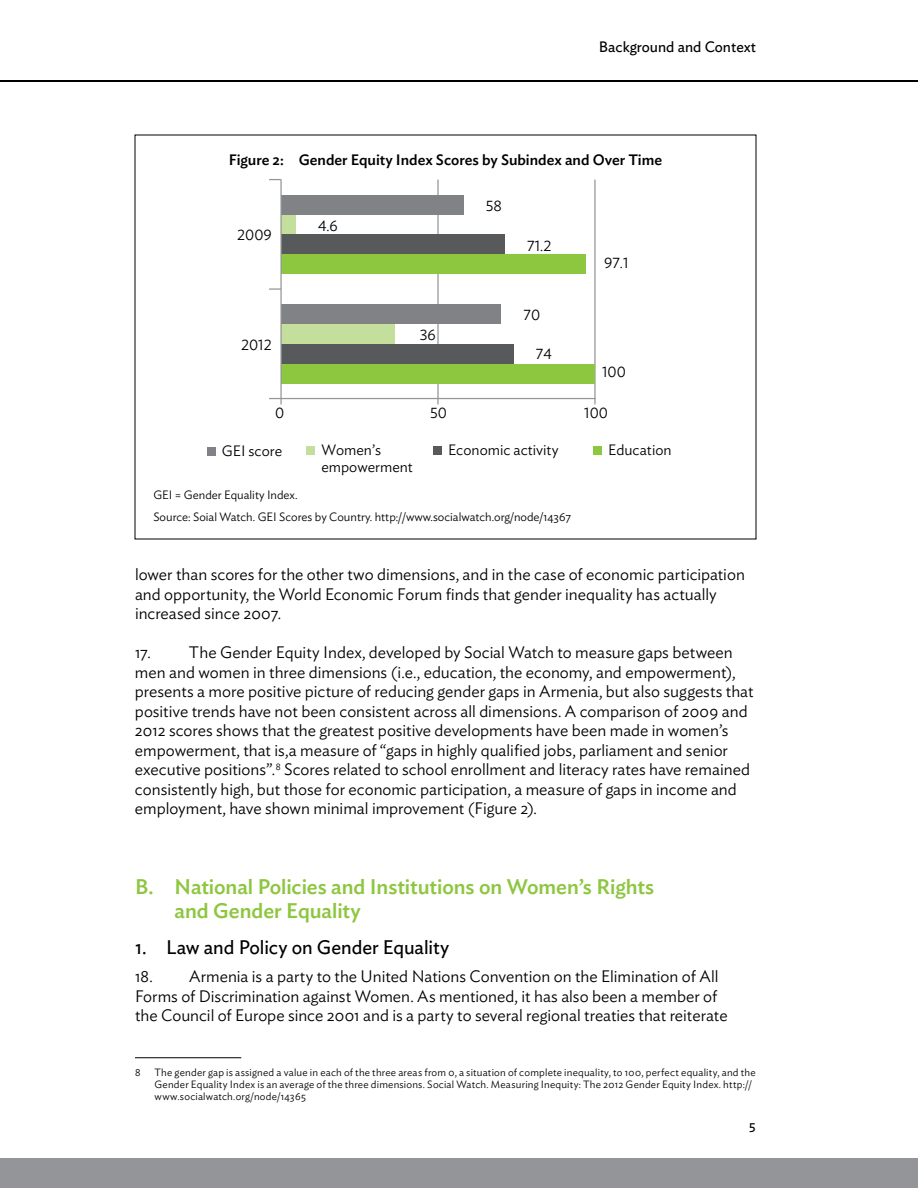
<style>
.page{position:relative;width:918px;height:1188px;background:#fff}
.page>*{position:absolute;margin:0;border:0;box-sizing:border-box;transform-origin:0 0}
.t1{font:500 21px/24px "Ideal Sans";letter-spacing:-.005em;color:#8dc63f}
.t2{font:19.5px "Ideal Sans";letter-spacing:-.005em;color:#000}
.t3{font:300 16.5px/19.5px "Ideal Sans";color:#000}
.t4{font:500 15px "Ideal Sans";color:#000}
.t5{font:15px "Ideal Sans";color:#000}
.t6{font:300 14.85px/17.4px "Ideal Sans";color:#000}
.t7{font:13.5px "Ideal Sans";color:#000}
.t8{font:300 12px/21.8px "Ideal Sans";color:#000}
.t9{font:300 10.5px/12px "Ideal Sans";letter-spacing:.02em;color:#000}
</style>
<div class="page">
<div style="left:0;top:1159px;width:918px;height:29px;background:#939598"></div>
<hr style="left:0;top:80px;width:918px;height:2px;background:#000">
<hr style="left:135px;top:1057px;width:106px;height:1px;background:#000">
<hr style="left:437px;top:180px;width:2px;height:219px;background:#939598">
<hr style="left:594px;top:180px;width:2px;height:219px;background:#939598">
<hr style="left:281px;top:398px;width:315px;height:1px;background:#939598">
<svg style="left:269px;top:398px;width:13px;height:6px"></svg>
<svg style="left:269px;top:288px;width:11px;height:2px"></svg>
<svg style="left:269px;top:179px;width:12px;height:1px"></svg>
<div style="left:281px;top:344px;width:232px;height:20px;background:#58595b"></div>
<div style="left:281px;top:364px;width:314px;height:20px;background:#8dc63f"></div>
<div style="left:281px;top:254px;width:305px;height:20px;background:#8dc63f"></div>
<div style="left:281px;top:234px;width:224px;height:20px;background:#58595b"></div>
<div style="left:281px;top:214px;width:15px;height:20px;background:#c4df9b"></div>
<div style="left:281px;top:195px;width:182px;height:19px;background:#808285"></div>
<div style="left:281px;top:304px;width:220px;height:20px;background:#808285"></div>
<div style="left:281px;top:324px;width:113px;height:20px;background:#c4df9b"></div>
<div style="left:207px;top:447px;width:9px;height:8px;background:#808285"></div>
<div style="left:306px;top:446px;width:9px;height:8px;background:#c4df9b"></div>
<div style="left:433px;top:447px;width:9px;height:8px;background:#58595b"></div>
<div style="left:593px;top:446px;width:9px;height:9px;background:#8dc63f"></div>
<hr style="left:280px;top:180px;width:2px;height:219px;background:#939598">
<p class="t5" style="left:599px;top:36px;width:159px">Background and Context</p>
<p class="t4" style="left:229px;top:149px;width:435px">Figure 2: Gender Equity Index Scores by Subindex and Over Time</p>
<p class="t6" style="left:237px;top:225px;width:36px">2009</p>
<p class="t6" style="left:241px;top:335px;width:32px">2012</p>
<p class="t6" style="left:318px;top:216px;width:21px">4.6</p>
<p class="t6" style="left:420px;top:325px;width:17px">36</p>
<p class="t6" style="left:486px;top:196px;width:18px">58</p>
<p class="t6" style="left:527px;top:235px;width:26px">71.2</p>
<p class="t6" style="left:523px;top:305px;width:18px">70</p>
<p class="t6" style="left:536px;top:344px;width:17px">74</p>
<p class="t6" style="left:604px;top:253px;width:26px">97.1</p>
<p class="t6" style="left:602px;top:361px;width:25px">100</p>
<p class="t6" style="left:275px;top:403px;width:11px">0</p>
<p class="t6" style="left:430px;top:403px;width:18px">50</p>
<p class="t6" style="left:584px;top:403px;width:25px">100</p>
<p class="t6" style="left:222px;top:440px;width:62px">GEI score</p>
<p class="t6" style="left:321px;top:440px;width:93px">Women’s empowerment</p>
<p class="t6" style="left:448px;top:440px;width:112px">Economic activity</p>
<p class="t6" style="left:608px;top:440px;width:65px">Education</p>
<p class="t8" style="left:153px;top:483px;width:419px">GEI = Gender Equality Index.<br>Source: Soial Watch. GEI Scores by Country. http://www.socialwatch.org/node/14367</p>
<p class="t3" style="left:135px;top:563px;width:611px">lower than scores for the other two dimensions, and in the case of economic participation and opportunity, the World Economic Forum finds that gender inequality has actually increased since 2007.</p>
<p class="t3" style="left:135px;top:641px;width:620px">17. The Gender Equity Index, developed by Social Watch to measure gaps between men and women in three dimensions (i.e., education, the economy, and empowerment), presents a more positive picture of reducing gender gaps in Armenia, but also suggests that positive trends have not been consistent across all dimensions. A comparison of 2009 and 2012 scores shows that the greatest positive developments have been made in women’s empowerment, that is,a measure of “gaps in highly qualified jobs, parliament and senior executive positions”.<sup>8</sup> Scores related to school enrollment and literacy rates have remained consistently high, but those for economic participation, a measure of gaps in income and employment, have shown minimal improvement (Figure 2).</p>
<p class="t1" style="left:175px;top:873px;width:481px;text-indent:-40px">B. National Policies and Institutions on Women’s Rights and Gender Equality</p>
<p class="t2" style="left:135px;top:932px;width:316px">1. Law and Policy on Gender Equality</p>
<p class="t3" style="left:135px;top:965px;width:594px">18. Armenia is a party to the United Nations Convention on the Elimination of All<br>Forms of Discrimination against Women. As mentioned, it has also been a member of the Council of Europe since 2001 and is a party to several regional treaties that reiterate</p>
<p class="t9" style="left:135px;top:1065px;width:7px">8</p>
<p class="t9" style="left:154px;top:1065px;width:603px">The gender gap is assigned a value in each of the three areas from 0, a situation of complete inequality, to 100, perfect equality, and the<br>Gender Equality Index is an average of the three dimensions. Social Watch. Measuring Inequity: The 2012 Gender Equity Index. http:// www.socialwatch.org/node/14365</p>
<p class="t7" style="left:749px;top:1115px;width:8px">5</p>
</div>
